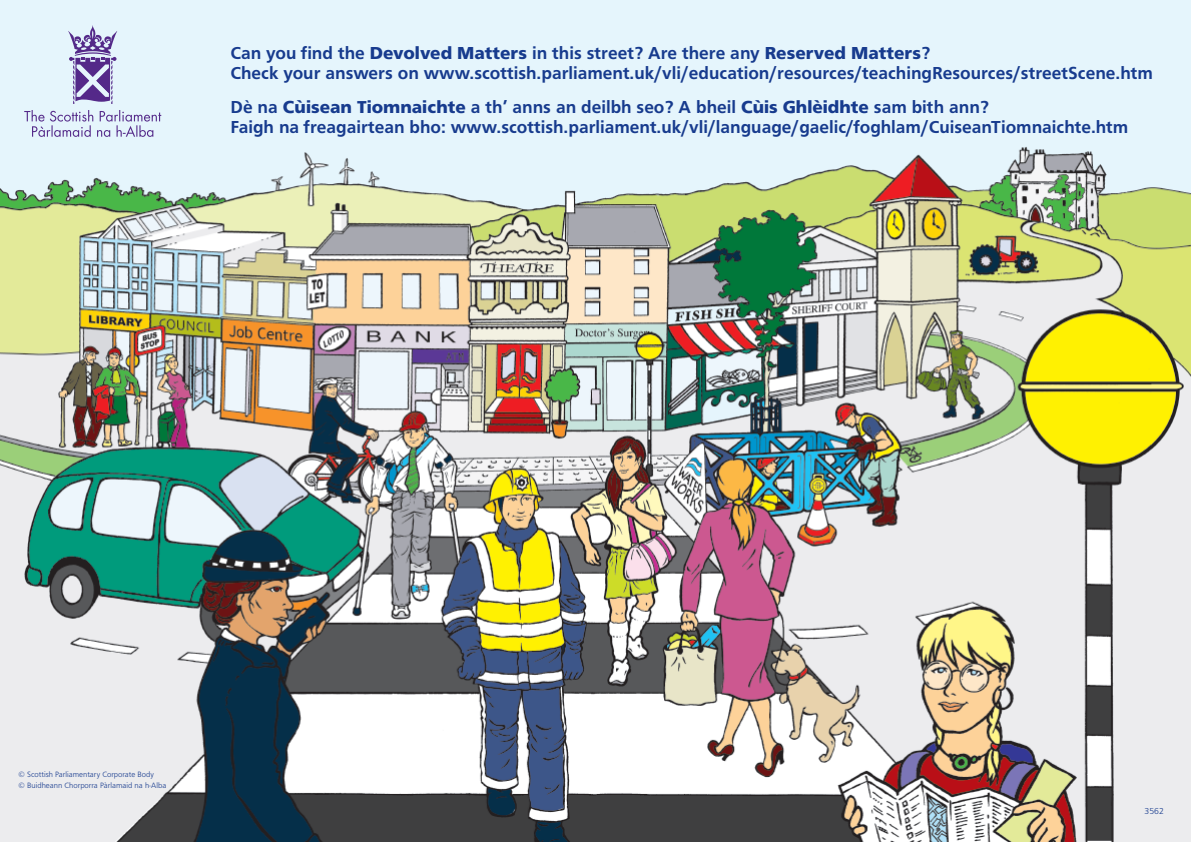
<style>
.page{position:relative;width:1191px;height:842px;background:#fff}
.page>*{position:absolute;margin:0;border:0;box-sizing:border-box;transform-origin:0 0}
.t1{font:500 18px/20px "Frutus T";color:#173b8e}
.t2{font:300 9px "Frutus T";color:#173b8e}
.t3{font:300 8px/11px "Frutus T";color:#173b8e}
.s1{font-weight:700}
</style>
<div class="page">
<img style="left:0;top:0;width:1191px;height:842px">
<svg style="left:24px;top:110px;width:137px;height:27px;background:#c9cee6"></svg>
<svg style="left:68px;top:25px;width:49px;height:79px;background:#a69cca"></svg>
<p class="t1" style="left:230px;top:43px;width:924px">Can you find the <span class="s1">Devolved Matters</span> in this street? Are there any <span class="s1">Reserved Matters</span>?<br>Check your answers on www.scottish.parliament.uk/vli/education/resources/teachingResources/streetScene.htm</p>
<p class="t1" style="left:230px;top:97px;width:899px">Dè na <span class="s1">Cùisean Tiomnaichte</span> a th’ anns an deilbh seo? A bheil <span class="s1">Cùis Ghlèidhte</span> sam bith ann?<br>Faigh na freagairtean bho: www.scottish.parliament.uk/vli/language/gaelic/foghlam/CuiseanTiomnaichte.htm</p>
<p class="t3" style="left:19px;top:769px;width:149px">© Scottish Parliamentary Corporate Body<br>© Buidheann Chorporra Pàrlamaid na h-Alba</p>
<p class="t2" style="left:1144px;top:805px;width:21px">3562</p>
</div>
